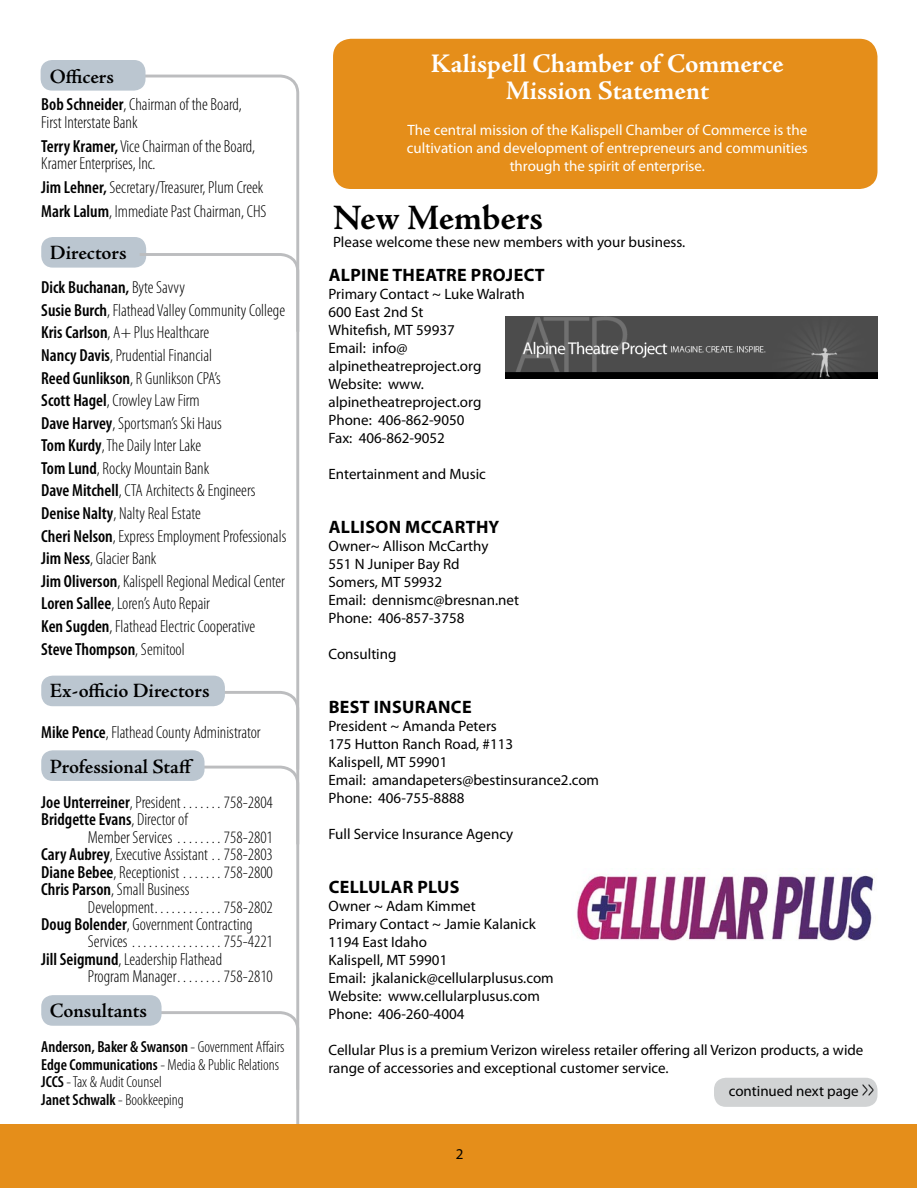
<style>
.page{position:relative;width:918px;height:1188px;background:#fff}
.page>*{position:absolute;margin:0;border:0;box-sizing:border-box;transform-origin:0 0}
.t1{font:700 36px "Adobe Jenson Pro";letter-spacing:-.005em;color:#000}
.t2{font:700 27px/27px "Adobe Jenson Pro";letter-spacing:-.005em;color:#fff;text-align:center}
.t3{font:600 20.4px "Adobe Jenson Pro";letter-spacing:-.005em;color:#000}
.t4{font:700 18px "Myriad Pro";letter-spacing:.02em;color:#000}
.t5{font:300 condensed 17.55px/22.6px "Myriad Pro";color:#000}
.t6{font:300 condensed 16.05px/17.5px "Myriad Pro";color:#000}
.t7{font:15px/18px "Myriad Pro";color:#000}
.t8{font:15px/18px "Myriad Pro";color:#fff;text-align:center}
.s1{font-weight:600}
.s2{font-size:22.5px}
</style>
<div class="page">
<svg style="left:140px;top:74px;width:160px;height:1050px"></svg>
<div style="left:1px;top:1124px;width:916px;height:63px;background:#e58e1a"></div>
<div style="left:333px;top:39px;width:545px;height:150px;background:#e58e1a;border-radius:18px"></div>
<svg style="left:140px;top:1010px;width:160px;height:83px"></svg>
<div style="left:41px;top:995px;width:121px;height:31px;background:#bbc6d0;border-radius:12px"></div>
<svg style="left:137px;top:689px;width:163px;height:158px"></svg>
<div style="left:41px;top:750px;width:164px;height:31px;background:#bbc6d0;border-radius:12px"></div>
<div style="left:41px;top:676px;width:184px;height:30px;background:#bbc6d0;border-radius:12px"></div>
<div style="left:41px;top:237px;width:105px;height:31px;background:#bbc6d0;border-radius:12px"></div>
<div style="left:41px;top:60px;width:105px;height:31px;background:#bbc6d0;border-radius:12px"></div>
<svg style="left:137px;top:252px;width:163px;height:83px"></svg>
<div style="left:714px;top:1078px;width:164px;height:29px;background:#d1d3d4;border-radius:12px"></div>
<img style="left:505px;top:316px;width:264px;height:63px">
<img style="left:769px;top:316px;width:109px;height:63px">
<img style="left:576px;top:875px;width:299px;height:65px">
<p class="t3" style="left:50px;top:65px;width:66px">Officers</p>
<p class="t5" style="left:41px;top:96px;width:202px;line-height:17.5px"><span class="s1">Bob Schneider</span>, Chairman of the Board,<br>First Interstate Bank</p>
<p class="t5" style="left:41px;top:137px;width:215px;line-height:17.5px"><span class="s1">Terry Kramer,</span> Vice Chairman of the Board,<br>Kramer Enterprises, Inc.</p>
<p class="t5" style="left:41px;top:175px;width:227px;line-height:24px"><span class="s1">Jim Lehner,</span> Secretary/Treasurer, Plum Creek<br><span class="s1">Mark Lalum</span>, Immediate Past Chairman, CHS</p>
<p class="t3" style="left:50px;top:241px;width:78px">Directors</p>
<p class="t5" style="left:41px;top:276px;width:247px"><span class="s1">Dick Buchanan,</span> Byte Savvy<br><span class="s1">Susie Burch</span>, Flathead Valley Community College <span class="s1">Kris Carlson</span>, A+ Plus Healthcare<br><span class="s1">Nancy Davis</span>, Prudential Financial<br><span class="s1">Reed Gunlikson</span>, R Gunlikson CPA’s<br><span class="s1">Scott Hagel</span>, Crowley Law Firm<br><span class="s1">Dave Harvey</span>, Sportsman’s Ski Haus<br><span class="s1">Tom Kurdy</span>, The Daily Inter Lake<br><span class="s1">Tom Lund</span>, Rocky Mountain Bank<br><span class="s1">Dave Mitchell</span>, CTA Architects &amp; Engineers <span class="s1">Denise Nalty</span>, Nalty Real Estate<br><span class="s1">Cheri Nelson</span>, Express Employment Professionals <span class="s1">Jim Ness</span>, Glacier Bank<br><span class="s1">Jim Oliverson</span>, Kalispell Regional Medical Center <span class="s1">Loren Sallee</span>, Loren’s Auto Repair<br><span class="s1">Ken Sugden</span>, Flathead Electric Cooperative <span class="s1">Steve Thompson</span>, Semitool</p>
<p class="t3" style="left:50px;top:679px;width:161px">Ex-officio Directors</p>
<p class="t5" style="left:41px;top:720px;width:221px"><span class="s1">Mike Pence</span>, Flathead County Administrator</p>
<p class="t3" style="left:50px;top:755px;width:145px">Professional Staff</p>
<p class="t5" style="left:41px;top:790px;width:144px"><span class="s1">Joe Unterreiner</span>, President........</p>
<p class="t5" style="left:224px;top:790px;width:51px">758-2804</p>
<p class="t5" style="left:88px;top:810px;width:101px;line-height:17.5px;text-indent:-47px"><span class="s1">Bridgette Evans</span>, Director of<br>Member Services.........</p>
<p class="t5" style="left:41px;top:828px;width:233px;line-height:17.5px;text-align:justify;text-indent:183px">758-2801<br><span class="s1">Cary Aubrey</span>, Executive Assistant... 758-2803<br><span class="s1">Diane Bebee</span>, Receptionist .......</p>
<p class="t5" style="left:224px;top:860px;width:51px">758-2800</p>
<p class="t5" style="left:88px;top:880px;width:103px;line-height:17.5px;text-indent:-47px"><span class="s1">Chris Parson</span>, Small Business<br>Development.............</p>
<p class="t5" style="left:224px;top:895px;width:51px">758-2802</p>
<p class="t5" style="left:41px;top:913px;width:213px"><span class="s1">Doug Bolender</span>, Government Contracting</p>
<p class="t5" style="left:88px;top:930px;width:46px">Services.................</p>
<p class="t5" style="left:224px;top:930px;width:51px">755-4221</p>
<p class="t5" style="left:41px;top:950px;width:182px;line-height:17.5px;text-align:center"><span class="s1">Jill Seigmund</span>, Leadership Flathead<br>Program Manager.........</p>
<p class="t5" style="left:224px;top:965px;width:51px">758-2810</p>
<p class="t3" style="left:50px;top:999px;width:99px">Consultants</p>
<p class="t6" style="left:41px;top:1038px;width:245px"><span class="s1">Anderson, Baker &amp; Swanson</span> - Government Affairs <span class="s1">Edge Communications</span> - Media &amp; Public Relations <span class="s1">JCCS</span> - Tax &amp; Audit Counsel<br><span class="s1">Janet Schwalk</span> - Bookkeeping</p>
<h2 class="t2" style="left:431px;top:50px;width:354px">Kalispell Chamber of Commerce<br>Mission Statement</h2>
<p class="t8" style="left:407px;top:120px;width:402px">The central mission of the Kalispell Chamber of Commerce is the cultivation and development of entrepreneurs and communities through the spirit of enterprise.</p>
<h1 class="t1" style="left:333px;top:198px;width:212px">New Members</h1>
<p class="t7" style="left:333px;top:233px;width:354px">Please welcome these new members with your business.</p>
<p class="t4" style="left:329px;top:263px;width:23px">ALPINE</p>
<p class="t4" style="left:392px;top:263px;width:22px">THEATRE</p>
<p class="t4" style="left:471px;top:263px;width:54px">PROJECT</p>
<p class="t7" style="left:328px;top:285px;width:198px">Primary Contact ~ Luke Walrath<br>600 East 2nd St<br>Whitefish, MT 59937<br>Email: info@ alpinetheatreproject.org<br>Website: www. alpinetheatreproject.org<br>Phone: 406-862-9050<br>Fax: 406-862-9052</p>
<p class="t7" style="left:328px;top:465px;width:159px">Entertainment and Music</p>
<p class="t4" style="left:329px;top:515px;width:23px">ALLISON</p>
<p class="t4" style="left:405px;top:515px;width:50px">MCCARTH</p>
<p class="t4" style="left:488px;top:515px;width:12px">Y</p>
<p class="t7" style="left:328px;top:537px;width:192px">Owner~ Allison McCarthy<br>551 N Juniper Bay Rd<br>Somers, MT 59932<br>Email: dennismc@bresnan.net<br>Phone: 406-857-3758</p>
<p class="t7" style="left:328px;top:645px;width:70px">Consulting</p>
<p class="t4" style="left:329px;top:695px;width:22px">BEST</p>
<p class="t4" style="left:374px;top:695px;width:18px">INSURANCE</p>
<p class="t7" style="left:328px;top:717px;width:272px">President ~ Amanda Peters<br>175 Hutton Ranch Road, #113<br>Kalispell, MT 59901<br>Email: amandapeters@bestinsurance2.com<br>Phone: 406-755-8888</p>
<p class="t7" style="left:328px;top:825px;width:186px">Full Service Insurance Agency</p>
<p class="t4" style="left:329px;top:875px;width:23px">CELLULAR</p>
<p class="t4" style="left:417px;top:875px;width:22px">PLUS</p>
<p class="t7" style="left:328px;top:897px;width:227px">Owner ~ Adam Kimmet<br>Primary Contact ~ Jamie Kalanick<br>1194 East Idaho<br>Kalispell, MT 59901<br>Email: jkalanick@cellularplusus.com<br>Website: www.cellularplusus.com<br>Phone: 406-260-4004</p>
<p class="t7" style="left:328px;top:1041px;width:536px">Cellular Plus is a premium Verizon wireless retailer offering all Verizon products, a wide range of accessories and exceptional customer service.</p>
<p class="t7" style="left:456px;top:1144px;width:9px">2</p>
<p class="t7" style="left:729px;top:1082px;width:147px">continued next page <span class="s2">&gt;&gt;</span></p>
</div>
